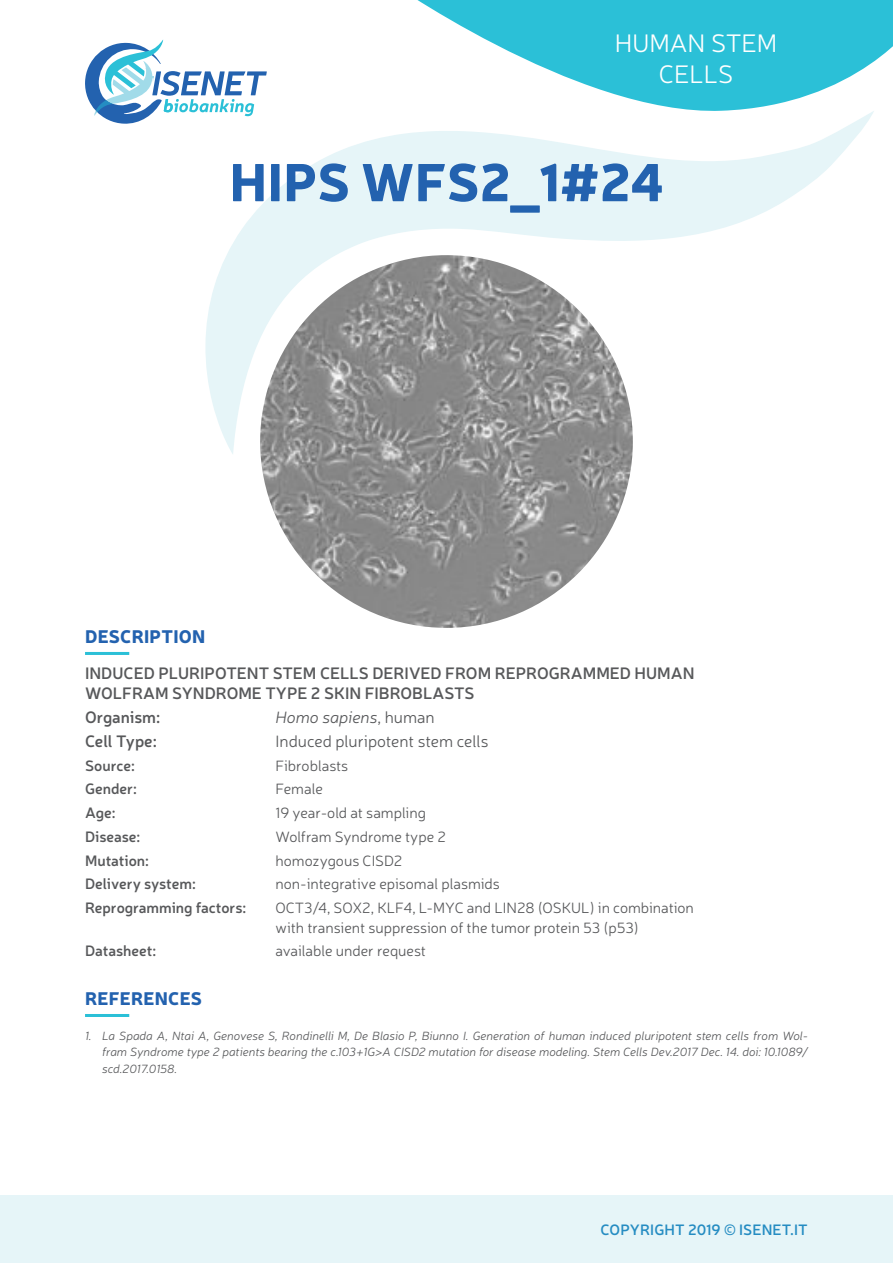
<style>
.page{position:relative;width:893px;height:1263px;background:#fff}
.page>*{position:absolute;margin:0;border:0;box-sizing:border-box;transform-origin:0 0}
.nome{font:900 52.5px "Neris";letter-spacing:.005em;color:#2362af}
.t1{font:300 25.5px/30.6px "Neris";color:#fff;text-align:center}
.Titolo{font:900 18px "Neris";letter-spacing:.01em;color:#2362af}
.Testo{font:600 16.5px/19.8px "Neris";color:#57585a}
.Testo-2{font:300 16.5px "Neris";color:#57585a}
.Testo-3{font:italic 300 16.5px "Neris";color:#57585a}
.Testo-4{font:300 15px/19.5px "Neris";color:#57585a}
.Testo-5{font:600 15px "Neris";color:#57585a}
.t2{font:600 15px "Neris";letter-spacing:.01em;color:#258cc2}
.Bibliografia{font:italic 300 12px/16.5px "Neris";color:#57585a;text-align:justify}
.s1{font-style:normal}
</style>
<div class="page">
<svg style="left:205px;top:116px;width:666px;height:338px"></svg>
<div style="left:0;top:1195px;width:893px;height:68px;background:#e6f5f8"></div>
<svg style="left:85px;top:40px;width:182px;height:84px"></svg>
<svg style="left:417px;top:0;width:476px;height:116px;fill:#2bc0d7"></svg>
<hr style="left:85px;top:652px;width:44px;height:3px;background:#2bc0d7">
<hr style="left:85px;top:1014px;width:44px;height:3px;background:#2bc0d7">
<img style="left:260px;top:255px;width:373px;height:373px;border-radius:186px">
<h2 class="t1" style="left:615px;top:27px;width:164px">HUMAN STEM<br>CELLS</h2>
<p class="nome" style="left:230px;top:144px;width:436px">HIPS WFS2_1#24</p>
<p class="Titolo" style="left:85px;top:623px;width:122px">DESCRIPTION</p>
<p class="Testo" style="left:85px;top:662px;width:611px">INDUCED PLURIPOTENT STEM CELLS DERIVED FROM REPROGRAMMED HUMAN<br>WOLFRAM SYNDROME TYPE 2 SKIN FIBROBLASTS</p>
<p class="Testo" style="left:85px;top:706px;width:77px">Organism:</p>
<p class="Testo-3" style="left:276px;top:706px;width:161px">Homo sapiens<span class="s1">, human</span></p>
<p class="Testo" style="left:85px;top:730px;width:73px">Cell Type:</p>
<p class="Testo-2" style="left:276px;top:731px;width:214px">Induced pluripotent stem cells</p>
<p class="Testo-5" style="left:85px;top:755px;width:51px">Source:</p>
<p class="Testo-4" style="left:276px;top:755px;width:74px">Fibroblasts</p>
<p class="Testo-5" style="left:85px;top:779px;width:53px">Gender:</p>
<p class="Testo-4" style="left:276px;top:779px;width:49px">Female</p>
<p class="Testo-5" style="left:85px;top:802px;width:32px">Age:</p>
<p class="Testo-4" style="left:276px;top:803px;width:152px">19 year-old at sampling</p>
<p class="Testo-5" style="left:85px;top:826px;width:57px">Disease:</p>
<p class="Testo-4" style="left:276px;top:826px;width:172px">Wolfram Syndrome type 2</p>
<p class="Testo-5" style="left:85px;top:850px;width:65px">Mutation:</p>
<p class="Testo-4" style="left:276px;top:850px;width:128px">homozygous CISD2</p>
<p class="Testo-5" style="left:85px;top:874px;width:112px">Delivery system:</p>
<p class="Testo-4" style="left:276px;top:874px;width:226px">non-integrative episomal plasmids</p>
<p class="Testo-5" style="left:85px;top:898px;width:163px">Reprogramming factors:</p>
<p class="Testo-4" style="left:276px;top:898px;width:420px">OCT3/4, SOX2, KLF4, L-MYC and LIN28 (OSKUL) in combination with transient suppression of the tumor protein 53 (p53)</p>
<p class="Testo-5" style="left:85px;top:941px;width:73px">Datasheet:</p>
<p class="Testo-4" style="left:276px;top:941px;width:152px">available under request</p>
<p class="Titolo" style="left:85px;top:985px;width:118px">REFERENCES</p>
<p class="Bibliografia" style="left:102px;top:1027px;width:707px;text-indent:-17px">1. La Spada A, Ntai A, Genovese S, Rondinelli M, De Blasio P, Biunno I. Generation of human induced pluripotent stem cells from Wol&shy;fram Syndrome type 2 patients bearing the c.103+1G&gt;A CISD2 mutation for disease modeling. Stem Cells Dev.2017 Dec. 14. doi: 10.1089/ scd.2017.0158.</p>
<p class="t2" style="left:600px;top:1219px;width:209px">COPYRIGHT 2019 © ISENET.IT</p>
</div>
